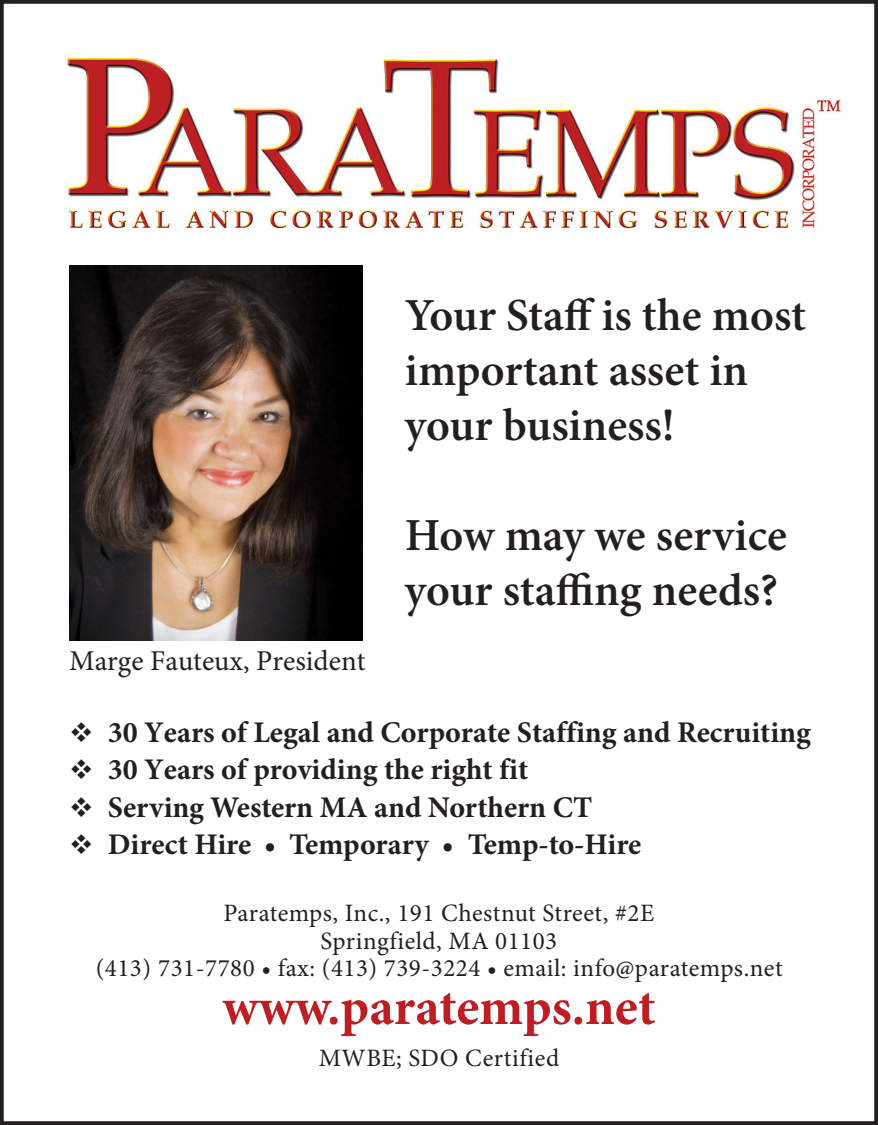
<style>
.page{position:relative;width:878px;height:1125px;background:#fff}
.page>*{position:absolute;margin:0;border:0;box-sizing:border-box;transform-origin:0 0}
.t1{font:700 52.5px "Minion Pro";color:#bd1e23}
.t2{font:600 46px/55px "Minion Pro";color:#231f20}
.t3{font:700 30px "Minion Pro";color:#231f20}
.t4{font:28.75px "Minion Pro";color:#231f20}
.t5{font:25px/27.5px "Minion Pro";letter-spacing:.02em;color:#231f20;text-align:center}
</style>
<div class="page">
<div style="left:0;top:0;width:878px;height:1125px;border:4px solid #231f20"></div>
<img style="left:67px;top:58px;width:774px;height:171px">
<img style="left:69px;top:266px;width:293px;height:374px">
<h2 class="t2" style="left:405px;top:287px;width:403px">Your Staff is the most important asset in your business!</h2>
<p class="t4" style="left:69px;top:641px;width:298px">Marge Fauteux, President</p>
<h2 class="t2" style="left:405px;top:508px;width:383px">How may we service your staffing needs?</h2>
<p class="t3" style="left:69px;top:711px;width:743px">❖ 30 Years of Legal and Corporate Staffing and Recruiting</p>
<p class="t3" style="left:69px;top:748px;width:460px">❖ 30 Years of providing the right fit</p>
<p class="t3" style="left:69px;top:786px;width:524px">❖ Serving Western MA and Northern CT</p>
<p class="t3" style="left:69px;top:823px;width:574px">❖ Direct Hire • Temporary • Temp-to-Hire</p>
<p class="t5" style="left:96px;top:900px;width:688px">Paratemps, Inc., 191 Chestnut Street, #2E<br>Springfield, MA 01103<br>(413) 731-7780 • fax: (413) 739-3224 • email: info@paratemps.net</p>
<h1 class="t1" style="left:222px;top:970px;width:435px">www.paratemps.net</h1>
<p class="t5" style="left:319px;top:1045px;width:242px">MWBE; SDO Certified</p>
</div>
